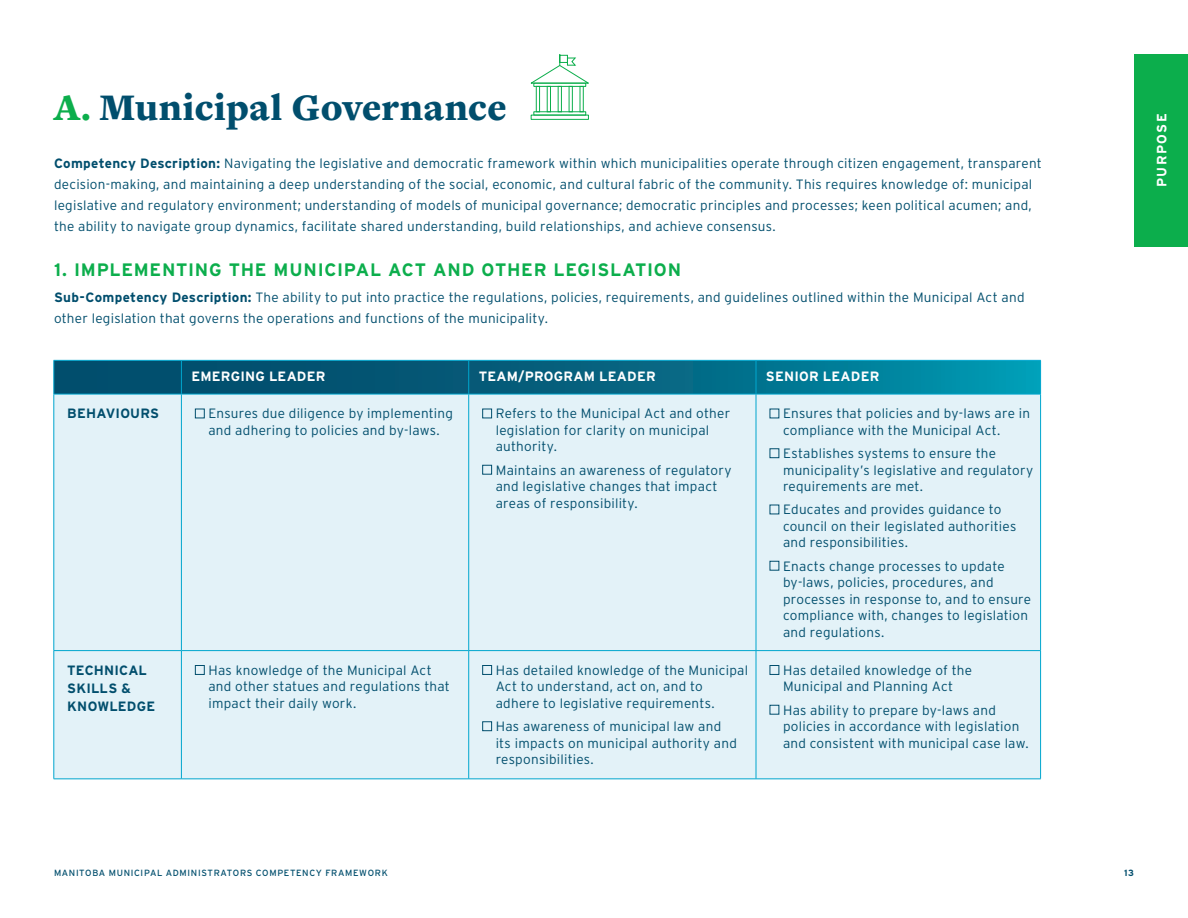
<style>
.page{position:relative;width:1188px;height:918px;background:#fff}
.page>*{position:absolute;margin:0;border:0;box-sizing:border-box;transform-origin:0 0}
.Header_2{font:900 39px "Freight Text Pro";color:#014e6d}
.Subhead_2{font:700 18px "Interstate";letter-spacing:.04em;color:#0cae4c}
.Table_Body{font:300 13.5px/16.5px "Interstate";letter-spacing:.02em;color:#014e6d}
.Body{font:300 13.5px/21px "Interstate";letter-spacing:.02em;color:#014e6d}
.Table_Header{font:700 13.5px "Interstate";letter-spacing:.015em;color:#fff}
.Table_Header-2{font:700 13.5px/18px "Interstate";letter-spacing:.015em;color:#014e6d}
.Table_Header-3{font:700 13.5px "Interstate";letter-spacing:.105em;color:#fff}
.t1{font:9px "Interstate";letter-spacing:.07em;color:#014e6d}
.t2{font:700 9px "Interstate";color:#014e6d}
.s1{color:#0cae4c}
.s2{font-weight:700}
</style>
<div class="page">
<div style="left:1134px;top:54px;width:54px;height:193px;background:#0cae4c"></div>
<svg style="left:55px;top:361px;width:985px;height:33px;background:#026784"></svg>
<div style="left:55px;top:395px;width:985px;height:384px;background:#e3f2f8"></div>
<hr style="left:54px;top:360px;width:127px;height:1px;background:#00a6ce">
<hr style="left:54px;top:361px;width:1px;height:33px;background:#00a6ce">
<hr style="left:181px;top:360px;width:288px;height:1px;background:#00a6ce">
<hr style="left:181px;top:361px;width:1px;height:33px;background:#00a6ce">
<hr style="left:469px;top:360px;width:287px;height:1px;background:#00a6ce">
<hr style="left:468px;top:361px;width:1px;height:33px;background:#00a6ce">
<hr style="left:756px;top:360px;width:285px;height:1px;background:#00a6ce">
<hr style="left:756px;top:361px;width:1px;height:33px;background:#00a6ce">
<hr style="left:1040px;top:361px;width:1px;height:33px;background:#00a6ce">
<hr style="left:54px;top:394px;width:127px;height:1px;background:#00a6ce">
<hr style="left:54px;top:394px;width:1px;height:256px;background:#00a6ce">
<hr style="left:181px;top:394px;width:288px;height:1px;background:#00a6ce">
<hr style="left:181px;top:394px;width:1px;height:256px;background:#00a6ce">
<hr style="left:469px;top:394px;width:287px;height:1px;background:#00a6ce">
<hr style="left:468px;top:394px;width:1px;height:256px;background:#00a6ce">
<hr style="left:756px;top:394px;width:285px;height:1px;background:#00a6ce">
<hr style="left:756px;top:394px;width:1px;height:256px;background:#00a6ce">
<hr style="left:1040px;top:394px;width:1px;height:256px;background:#00a6ce">
<hr style="left:54px;top:650px;width:127px;height:1px;background:#00a6ce">
<hr style="left:54px;top:651px;width:1px;height:128px;background:#00a6ce">
<hr style="left:181px;top:650px;width:288px;height:1px;background:#00a6ce">
<hr style="left:181px;top:651px;width:1px;height:128px;background:#00a6ce">
<hr style="left:469px;top:650px;width:287px;height:1px;background:#00a6ce">
<hr style="left:468px;top:651px;width:1px;height:128px;background:#00a6ce">
<hr style="left:756px;top:650px;width:285px;height:1px;background:#00a6ce">
<hr style="left:756px;top:651px;width:1px;height:128px;background:#00a6ce">
<hr style="left:1040px;top:651px;width:1px;height:128px;background:#00a6ce">
<hr style="left:54px;top:779px;width:127px;height:1px;background:#00a6ce">
<hr style="left:181px;top:779px;width:288px;height:1px;background:#00a6ce">
<hr style="left:469px;top:779px;width:287px;height:1px;background:#00a6ce">
<hr style="left:756px;top:779px;width:285px;height:1px;background:#00a6ce">
<div style="left:195px;top:409px;width:10px;height:9px;border:1px solid #014e6d"></div>
<div style="left:482px;top:409px;width:10px;height:9px;border:1px solid #014e6d"></div>
<div style="left:482px;top:465px;width:10px;height:10px;border:1px solid #014e6d"></div>
<div style="left:769px;top:448px;width:10px;height:10px;border:1px solid #014e6d"></div>
<div style="left:769px;top:561px;width:10px;height:10px;border:1px solid #014e6d"></div>
<div style="left:195px;top:665px;width:10px;height:10px;border:1px solid #014e6d"></div>
<div style="left:482px;top:665px;width:10px;height:10px;border:1px solid #014e6d"></div>
<div style="left:482px;top:721px;width:10px;height:10px;border:1px solid #014e6d"></div>
<div style="left:769px;top:665px;width:10px;height:10px;border:1px solid #014e6d"></div>
<div style="left:769px;top:705px;width:10px;height:10px;border:1px solid #014e6d"></div>
<svg style="left:530px;top:54px;width:59px;height:30px"></svg>
<div style="left:531px;top:115px;width:58px;height:5px;border:1px solid #0cae4c"></div>
<div style="left:533px;top:83px;width:53px;height:4px;border:1px solid #0cae4c"></div>
<div style="left:558px;top:86px;width:4px;height:26px;border:1px solid #0cae4c"></div>
<div style="left:569px;top:86px;width:4px;height:26px;border:1px solid #0cae4c"></div>
<div style="left:547px;top:86px;width:4px;height:26px;border:1px solid #0cae4c"></div>
<div style="left:536px;top:86px;width:4px;height:26px;border:1px solid #0cae4c"></div>
<div style="left:580px;top:86px;width:4px;height:26px;border:1px solid #0cae4c"></div>
<div style="left:533px;top:111px;width:53px;height:5px;border:1px solid #0cae4c"></div>
<p class="Header_2" style="left:54px;top:81px;width:454px"><span class="s1">A.</span> Municipal Governance</p>
<p class="Body" style="left:54px;top:152px;width:989px"><span class="s2">Competency Description:</span> Navigating the legislative and democratic framework within which municipalities operate through citizen engagement, transparent decision-making, and maintaining a deep understanding of the social, economic, and cultural fabric of the community. This requires knowledge of: municipal legislative and regulatory environment; understanding of models of municipal governance; democratic principles and processes; keen political acumen; and, the ability to navigate group dynamics, facilitate shared understanding, build relationships, and achieve consensus.</p>
<p class="Subhead_2" style="left:54px;top:260px;width:629px">1. IMPLEMENTING THE MUNICIPAL ACT AND OTHER LEGISLATION</p>
<p class="Body" style="left:54px;top:286px;width:972px"><span class="s2">Sub-Competency Description:</span> The ability to put into practice the regulations, policies, requirements, and guidelines outlined within the Municipal Act and other legislation that governs the operations and functions of the municipality.</p>
<p class="Table_Header" style="left:191px;top:369px;width:136px">EMERGING LEADER</p>
<p class="Table_Header" style="left:479px;top:369px;width:178px">TEAM/PROGRAM LEADER</p>
<p class="Table_Header" style="left:766px;top:369px;width:115px">SENIOR LEADER</p>
<p class="Table_Header-2" style="left:67px;top:405px;width:93px">BEHAVIOURS</p>
<p class="Table_Body" style="left:208px;top:405px;width:246px">Ensures due diligence by implementing and adhering to policies and by-laws.</p>
<p class="Table_Body" style="left:496px;top:405px;width:236px">Refers to the Municipal Act and other legislation for clarity on municipal authority.</p>
<p class="Table_Body" style="left:496px;top:462px;width:237px">Maintains an awareness of regulatory and legislative changes that impact areas of responsibility.</p>
<p class="Table_Header-2" style="left:67px;top:661px;width:89px">TECHNICAL<br>SKILLS &amp;<br>KNOWLEDGE</p>
<p class="Table_Body" style="left:208px;top:662px;width:243px">Has knowledge of the Municipal Act and other statues and regulations that impact their daily work.</p>
<p class="Table_Body" style="left:496px;top:662px;width:254px">Has detailed knowledge of the Municipal<br>Act to understand, act on, and to adhere to legislative requirements.</p>
<p class="Table_Body" style="left:496px;top:718px;width:243px">Has awareness of municipal law and its impacts on municipal authority and responsibilities.</p>
<p class="Table_Body" style="left:783px;top:405px;width:249px">Ensures that policies and by-laws are in compliance with the Municipal Act.</p>
<p class="Table_Body" style="left:783px;top:445px;width:252px">Establishes systems to ensure the municipality’s legislative and regulatory requirements are met.</p>
<p class="Table_Body" style="left:783px;top:501px;width:235px">Educates and provides guidance to council on their legislated authorities and responsibilities.</p>
<p class="Table_Body" style="left:783px;top:558px;width:250px">Enacts change processes to update by-laws, policies, procedures, and processes in response to, and to ensure compliance with, changes to legislation and regulations.</p>
<p class="Table_Body" style="left:783px;top:662px;width:191px">Has detailed knowledge of the<br>Municipal and Planning Act</p>
<p class="Table_Body" style="left:783px;top:702px;width:246px">Has ability to prepare by-laws and policies in accordance with legislation and consistent with municipal case law.</p>
<p class="Table_Header-3" style="left:1154px;top:187px;width:75px;rotate:-90deg">PURPOSE</p>
<p class="t1" style="left:54px;top:868px;width:335px">MANITOBA MUNICIPAL ADMINISTRATORS COMPETENCY FRAMEWORK</p>
<p class="t2" style="left:1124px;top:868px;width:11px">13</p>
</div>
